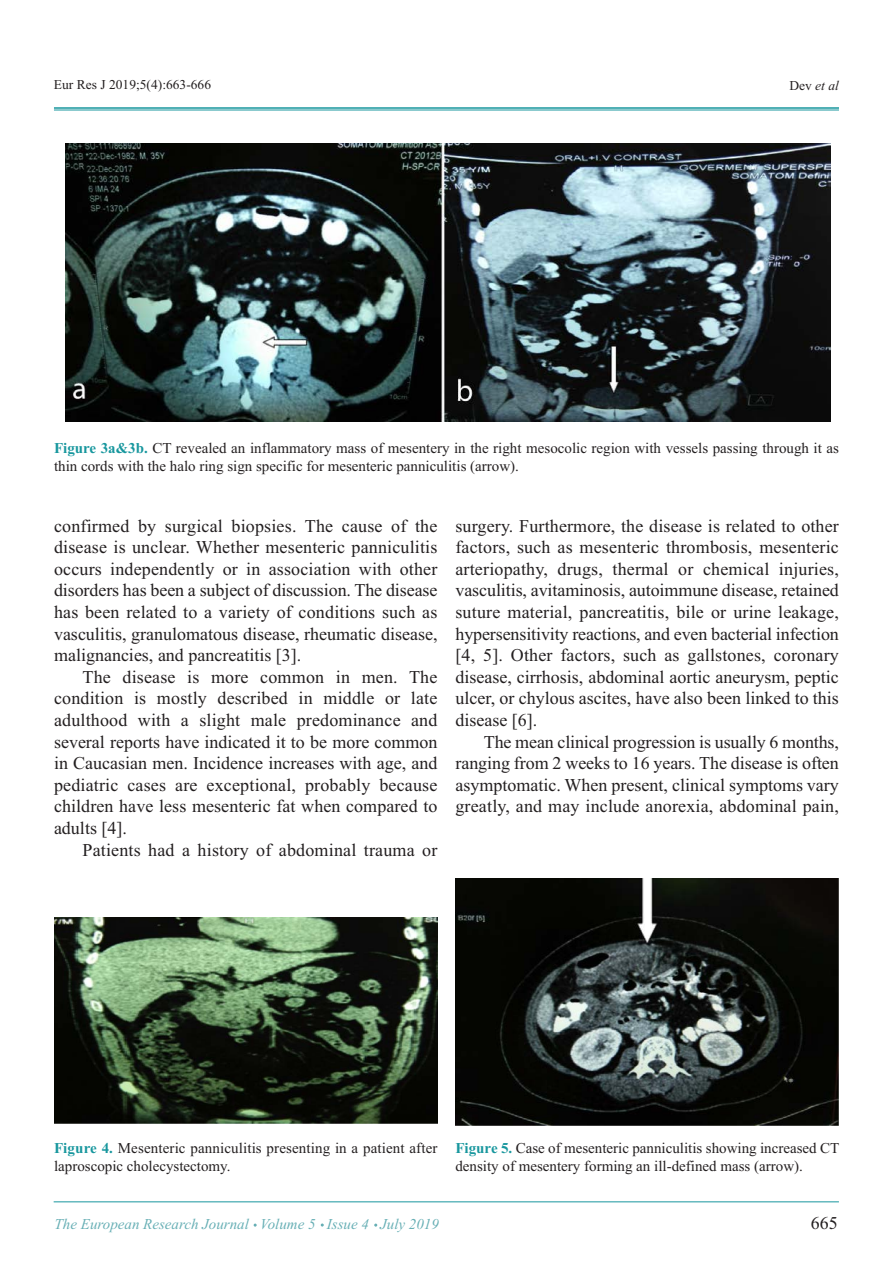
<style>
.page{position:relative;width:893px;height:1263px;background:#fff}
.page>*{position:absolute;margin:0;border:0;box-sizing:border-box;transform-origin:0 0}
.t1{font:18px/21.6px "Times New Roman";letter-spacing:.005em;color:#231f20;text-align:justify}
.t2{font:15px/18px "Times New Roman";color:#231f20}
.t3{font:italic 15px "Times New Roman";color:#67afb5}
.t4{font:13.5px "Times New Roman";color:#231f20}
.t5{font:italic 13.5px "Times New Roman";color:#231f20}
.s1{font-style:normal}
.s2{font-weight:700;color:#18979e}
</style>
<div class="page">
<hr style="left:54px;top:1201px;width:785px;height:1px;background:#18979e">
<hr style="left:54px;top:107px;width:785px;height:2px;background:#18979e">
<hr style="left:54px;top:110px;width:785px;height:1px;background:#18979e">
<img style="left:65px;top:144px;width:765px;height:277px">
<img style="left:54px;top:917px;width:383px;height:207px">
<img style="left:456px;top:879px;width:383px;height:246px">
<p class="t4" style="left:54px;top:77px;width:159px">Eur Res J 2019;5(4):663-666</p>
<p class="t5" style="left:789px;top:77px;width:51px"><span class="s1">Dev</span> et al</p>
<p class="t2" style="left:54px;top:439px;width:786px"><span class="s2">Figure 3a&amp;3b.</span> CT revealed an inflammatory mass of mesentery in the right mesocolic region with vessels passing through it as thin cords with the halo ring sign specific for mesenteric panniculitis (arrow).</p>
<p class="t1" style="left:54px;top:515px;width:385px">confirmed by surgical biopsies. The cause of the disease is unclear. Whether mesenteric panniculitis occurs independently or in association with other disorders has been a subject of discussion. The disease has been related to a variety of conditions such as vasculitis, granulomatous disease, rheumatic disease, malignancies, and pancreatitis [3].</p>
<p class="t1" style="left:54px;top:666px;width:385px;text-indent:28px">The disease is more common in men. The condition is mostly described in middle or late adulthood with a slight male predominance and several reports have indicated it to be more common in Caucasian men. Incidence increases with age, and pediatric cases are exceptional, probably because children have less mesenteric fat when compared to adults [4].</p>
<p class="t1" style="left:82px;top:839px;width:356px">Patients had a history of abdominal trauma or</p>
<p class="t1" style="left:455px;top:515px;width:385px">surgery. Furthermore, the disease is related to other factors, such as mesenteric thrombosis, mesenteric arteriopathy, drugs, thermal or chemical injuries, vasculitis, avitaminosis, autoimmune disease, retained suture material, pancreatitis, bile or urine leakage, hypersensitivity reactions, and even bacterial infection [4, 5]. Other factors, such as gallstones, coronary disease, cirrhosis, abdominal aortic aneurysm, peptic ulcer, or chylous ascites, have also been linked to this disease [6].</p>
<p class="t1" style="left:455px;top:731px;width:385px;text-indent:28px">The mean clinical progression is usually 6 months, ranging from 2 weeks to 16 years. The disease is often asymptomatic. When present, clinical symptoms vary greatly, and may include anorexia, abdominal pain,</p>
<p class="t2" style="left:54px;top:1139px;width:385px"><span class="s2">Figure 4.</span> Mesenteric panniculitis presenting in a patient after laproscopic cholecystectomy.</p>
<p class="t2" style="left:455px;top:1139px;width:385px"><span class="s2">Figure 5.</span> Case of mesenteric panniculitis showing increased CT density of mesentery forming an ill-defined mass (arrow).</p>
<p class="t3" style="left:55px;top:1215px;width:386px">The European Research Journal Volume 5 Issue 4 July 2019</p>
<p class="t1" style="left:811px;top:1212px;width:28px">665</p>
</div>
